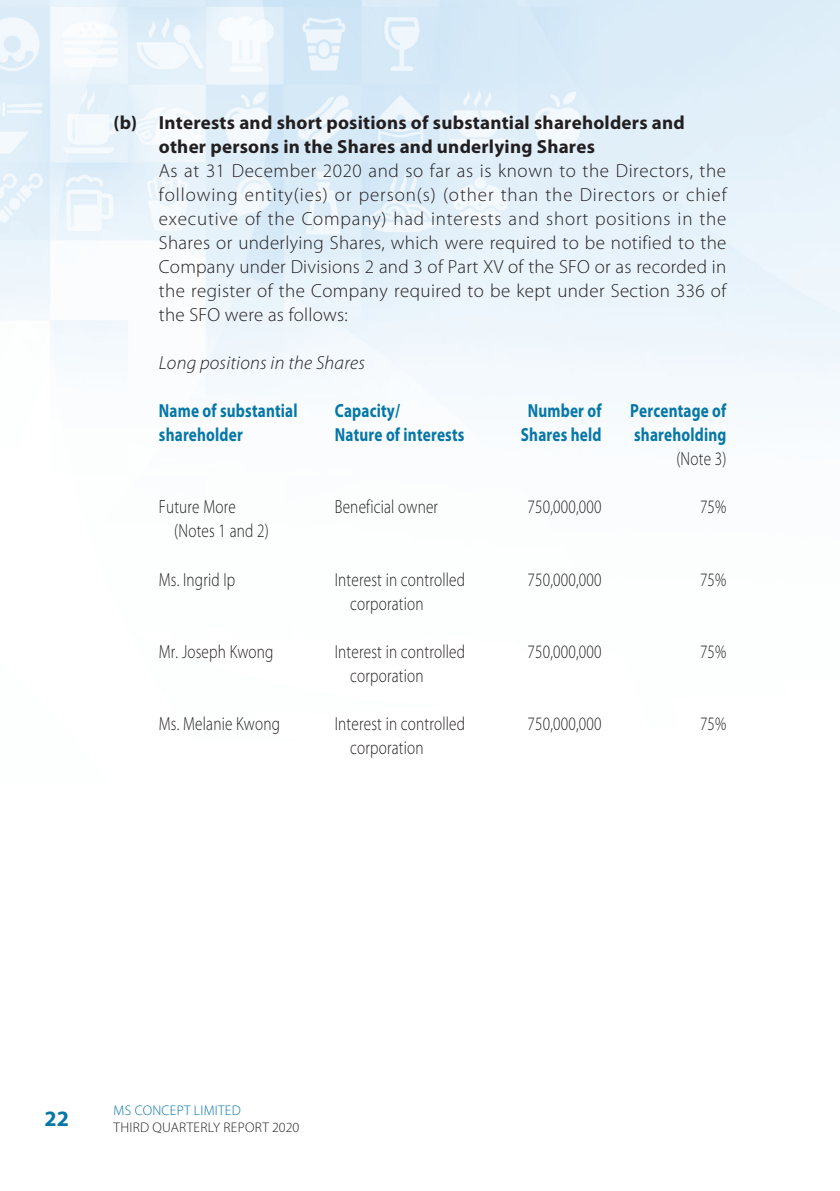
<style>
.page{position:relative;width:840px;height:1191px;background:#fff}
.page>*{position:absolute;margin:0;border:0;box-sizing:border-box;transform-origin:0 0}
.t1{font:700 22px "Myriad Pro";color:#0577a7}
._00_txt{font:300 19px/24px "Myriad Pro";letter-spacing:.02em;color:#231f20;text-align:justify}
._50_Table_txt{font:300 19px "Myriad Pro";letter-spacing:.015em;color:#231f20;scale:.8 1}
._03_H3{font:700 19px/24px "Myriad Pro";letter-spacing:.01em;color:#231f20}
._50_Table_txt-2{font:700 19px/24px "Myriad Pro";letter-spacing:.01em;color:#0577a7;scale:.8 1}
._00_txt-2{font:italic 300 19px "Myriad Pro";letter-spacing:.01em;color:#231f20}
.t2{font:300 14px "Myriad Pro";letter-spacing:.02em;color:#231f20}
.t3{font:300 14px "Myriad Pro";letter-spacing:.02em;color:#0577a7}
</style>
<div class="page">
<img style="left:0;top:0;width:839px;height:414px">
<p class="_03_H3" style="left:159px;top:110px;width:527px;text-indent:-45px">(b) Interests and short positions of substantial shareholders and other persons in the Shares and underlying Shares</p>
<p class="_00_txt" style="left:159px;top:159px;width:569px">As at 31 December 2020 and so far as is known to the Directors, the following entity(ies) or person(s) (other than the Directors or chief executive of the Company) had interests and short positions in the Shares or underlying Shares, which were required to be notified to the Company under Divisions 2 and 3 of Part XV of the SFO or as recorded in the register of the Company required to be kept under Section 336 of the SFO were as follows:</p>
<p class="_00_txt-2" style="left:159px;top:352px;width:207px">Long positions in the Shares</p>
<p class="_50_Table_txt-2" style="left:159px;top:398px;width:175px">Name of substantial shareholder</p>
<p class="_50_Table_txt-2" style="left:334px;top:398px;width:83px">Capacity/</p>
<p class="_50_Table_txt-2" style="left:527px;top:398px;width:94px">Number of</p>
<p class="_50_Table_txt-2" style="left:520px;top:422px;width:102px">Shares held</p>
<p class="_50_Table_txt-2" style="left:629px;top:398px;width:122px">Percentage of</p>
<p class="_50_Table_txt-2" style="left:633px;top:422px;width:117px">shareholding</p>
<p class="_50_Table_txt" style="left:676px;top:448px;width:64px">(Note 3)</p>
<p class="_50_Table_txt-2" style="left:334px;top:422px;width:163px">Nature of interests</p>
<p class="_50_Table_txt" style="left:159px;top:496px;width:97px">Future More</p>
<p class="_50_Table_txt" style="left:174px;top:520px;width:120px">(Notes 1 and 2)</p>
<p class="_50_Table_txt" style="left:334px;top:496px;width:130px">Beneficial owner</p>
<p class="_50_Table_txt" style="left:527px;top:496px;width:94px">750,000,000</p>
<p class="_50_Table_txt" style="left:699px;top:496px;width:35px">75%</p>
<p class="_50_Table_txt" style="left:159px;top:568px;width:97px">Ms. Ingrid Ip</p>
<p class="_50_Table_txt" style="left:334px;top:568px;width:164px">Interest in controlled</p>
<p class="_50_Table_txt" style="left:350px;top:592px;width:93px">corporation</p>
<p class="_50_Table_txt" style="left:159px;top:640px;width:145px">Mr. Joseph Kwong</p>
<p class="_50_Table_txt" style="left:334px;top:640px;width:164px">Interest in controlled</p>
<p class="_50_Table_txt" style="left:350px;top:664px;width:93px">corporation</p>
<p class="_50_Table_txt" style="left:159px;top:712px;width:153px">Ms. Melanie Kwong</p>
<p class="_50_Table_txt" style="left:334px;top:712px;width:164px">Interest in controlled</p>
<p class="_50_Table_txt" style="left:350px;top:736px;width:93px">corporation</p>
<p class="_50_Table_txt" style="left:527px;top:568px;width:94px">750,000,000</p>
<p class="_50_Table_txt" style="left:699px;top:568px;width:35px">75%</p>
<p class="_50_Table_txt" style="left:527px;top:640px;width:94px">750,000,000</p>
<p class="_50_Table_txt" style="left:699px;top:640px;width:35px">75%</p>
<p class="_50_Table_txt" style="left:527px;top:712px;width:94px">750,000,000</p>
<p class="_50_Table_txt" style="left:699px;top:712px;width:35px">75%</p>
<p class="t1" style="left:44px;top:1104px;width:26px">22</p>
<p class="t3" style="left:114px;top:1101px;width:129px">MS CONCEPT LIMITED</p>
<p class="t2" style="left:114px;top:1118px;width:187px">THIRD QUARTERLY REPORT 2020</p>
</div>
